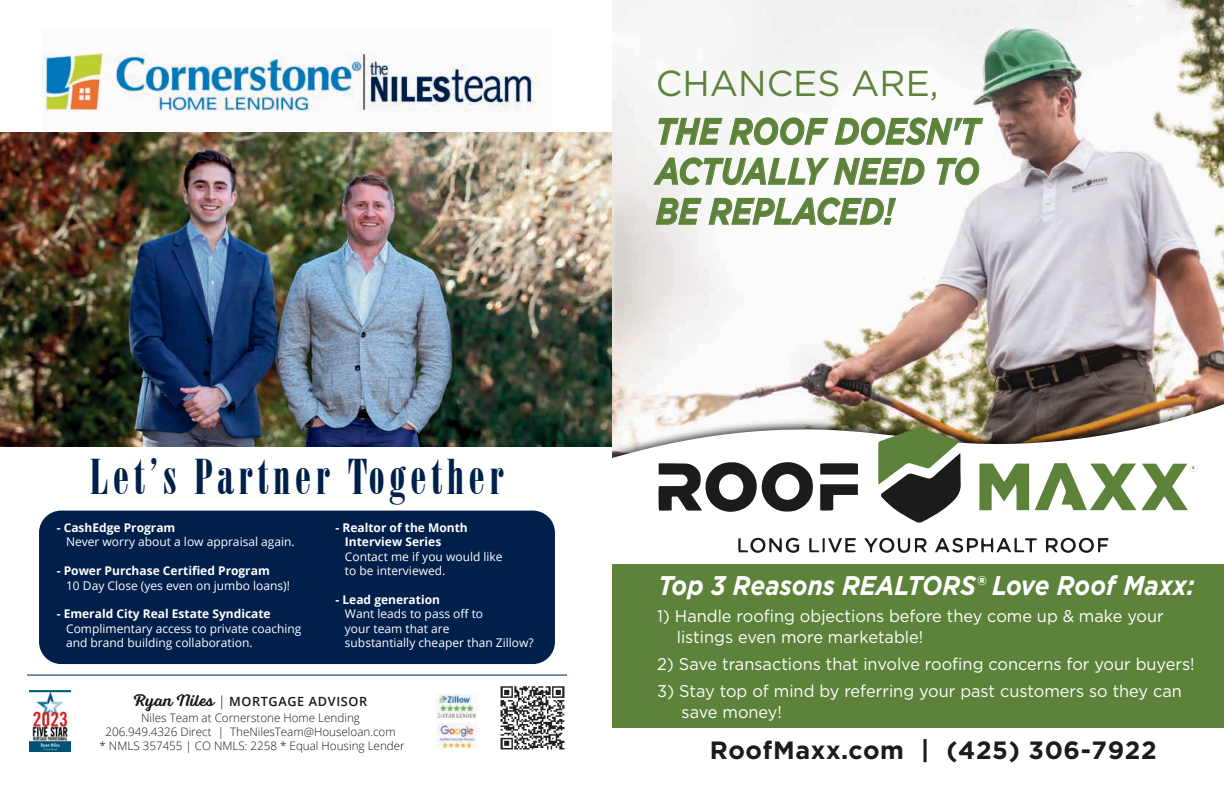
<style>
.page{position:relative;width:1224px;height:792px;background:#fff}
.page>*{position:absolute;margin:0;border:0;box-sizing:border-box;transform-origin:0 0}
.t1{font:49px "Onyx BT";letter-spacing:.1em;color:#001f4b}
.t2{font:italic 700 37px/40px "Gotham";color:#5d833a;text-align:justify;scale:.85 1}
.t3{font:36px "Gotham";color:#5d833a}
.t4{font:italic 700 27px "Gotham";color:#fff;scale:.9 1}
.t5{font:700 25px "Gotham";letter-spacing:.025em;color:#1c1b1b}
.t6{font:17px/21px "Gotham";color:#fff;scale:.96 1}
.t7{font:600 12.7px "Open Sans";letter-spacing:.05em;color:#19161b}
.t8{font:12px/14.4px "Open Sans";color:#fff}
.t9{font:700 12px/14.4px "Open Sans";color:#fff}
.t10{font:300 11.6px/14px "Open Sans";color:#19161b;text-align:center}
.s1{font-family:"Voltage";font-weight:400;font-size:16.9px}
.s2{font-weight:300;font-size:13.7px}
</style>
<div class="page">
<img style="left:42px;top:52px;width:510px;height:81px">
<div style="left:39px;top:511px;width:516px;height:153px;background:#001f4b;border-radius:22px"></div>
<img style="left:0;top:133px;width:612px;height:314px">
<img style="left:436px;top:695px;width:42px;height:23px">
<img style="left:437px;top:724px;width:40px;height:24px">
<hr style="left:27px;top:675px;width:540px;height:1px;background:#001f4b">
<img style="left:500px;top:686px;width:65px;height:64px">
<img style="left:29px;top:690px;width:41px;height:61px">
<img style="left:612px;top:0;width:612px;height:384px">
<img style="left:612px;top:384px;width:612px;height:13px">
<svg style="left:612px;top:397px;width:612px;height:153px"></svg>
<div style="left:612px;top:564px;width:612px;height:164px;background:#5d833a"></div>
<svg style="left:878px;top:427px;width:83px;height:96px"></svg>
<svg style="left:979px;top:463px;width:50px;height:47px"></svg>
<svg style="left:658px;top:461px;width:155px;height:51px"></svg>
<svg style="left:820px;top:484px;width:38px;height:27px"></svg>
<svg style="left:820px;top:463px;width:38px;height:12px"></svg>
<svg style="left:1046px;top:538px;width:62px;height:15px"></svg>
<svg style="left:864px;top:538px;width:63px;height:15px"></svg>
<svg style="left:935px;top:538px;width:102px;height:15px"></svg>
<svg style="left:738px;top:537px;width:61px;height:16px"></svg>
<svg style="left:809px;top:538px;width:47px;height:15px"></svg>
<svg style="left:1035px;top:463px;width:163px;height:47px"></svg>
<svg style="left:658px;top:117px;width:65px;height:28px"></svg>
<svg style="left:729px;top:117px;width:255px;height:29px"></svg>
<svg style="left:653px;top:157px;width:272px;height:29px"></svg>
<svg style="left:936px;top:157px;width:44px;height:29px"></svg>
<svg style="left:655px;top:197px;width:47px;height:28px"></svg>
<svg style="left:708px;top:197px;width:189px;height:29px"></svg>
<h1 class="t1" style="left:90px;top:449px;width:415px">Let’s Partner Together</h1>
<p class="t9" style="left:57px;top:520px;width:120px">- CashEdge Program</p>
<p class="t8" style="left:66px;top:535px;width:230px">Never worry about a low appraisal again.</p>
<p class="t9" style="left:57px;top:563px;width:215px">- Power Purchase Certified Program</p>
<p class="t8" style="left:66px;top:578px;width:225px">10 Day Close (yes even on jumbo loans)!</p>
<p class="t9" style="left:57px;top:607px;width:216px">- Emerald City Real Estate Syndicate</p>
<p class="t8" style="left:66px;top:621px;width:237px">Complimentary access to private coaching and brand building collaboration.</p>
<p class="t9" style="left:345px;top:520px;width:124px;text-indent:-9px">- Realtor of the Month<br>Interview Series</p>
<p class="t8" style="left:345px;top:549px;width:159px">Contact me if you would like to be interviewed.</p>
<p class="t9" style="left:336px;top:592px;width:106px">- Lead generation</p>
<p class="t8" style="left:345px;top:607px;width:190px">Want leads to pass off to<br>your team that are<br>substantially cheaper than Zillow?</p>
<p class="t7" style="left:134px;top:693px;width:235px"><span class="s1">Ryan Niles</span> <span class="s2">|</span> MORTGAGE ADVISOR</p>
<p class="t10" style="left:100px;top:711px;width:307px">Niles Team at Cornerstone Home Lending<br>206.949.4326 Direct | TheNilesTeam@Houseloan.com<br>* NMLS 357455 | CO NMLS: 2258 * Equal Housing Lender</p>
<h3 class="t3" style="left:656px;top:60px;width:284px">CHANCES ARE,</h3>
<h2 class="t2" style="left:656px;top:111px;width:382px">THE ROOF DOESN'T ACTUALLY NEED TO BE REPLACED!</h2>
<h3 class="t4" style="left:658px;top:567px;width:597px">Top 3 Reasons REALTORS® Love Roof Maxx:</h3>
<h3 class="t6" style="left:677px;top:605px;width:509px;text-indent:-20px">1) Handle roofing objections before they come up &amp; make your listings even more marketable!</h3>
<h3 class="t6" style="left:657px;top:653px;width:561px">2) Save transactions that involve roofing concerns for your buyers!</h3>
<h3 class="t6" style="left:682px;top:680px;width:523px;text-indent:-24px">3) Stay top of mind by referring your past customers so they can save money!</h3>
<h3 class="t5" style="left:710px;top:734px;width:448px">RoofMaxx.com | (425) 306-7922</h3>
</div>
